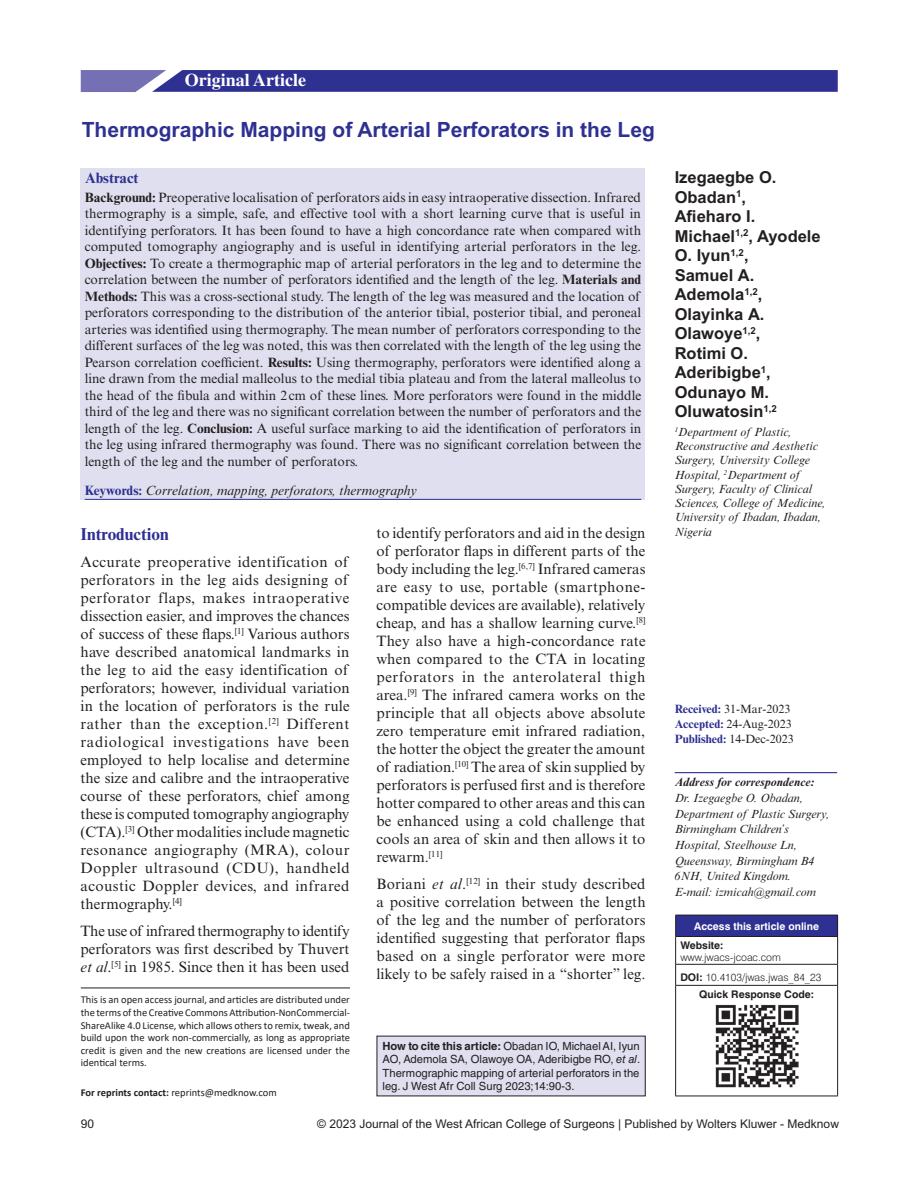
<style>
.page{position:relative;width:918px;height:1188px;background:#fff}
.page>*{position:absolute;margin:0;border:0;box-sizing:border-box;transform-origin:0 0}
.t1{font:700 21px "Arial MT Std";color:#2e3092}
.t2{font:700 18px "Times LT Std";color:#fff}
.t3{font:700 17.25px "Times New Roman MT Std";color:#2e3092}
.t4{font:700 16.5px/19.5px "Arial MT Std";color:#231f20}
.t5{font:15px/18px "Times New Roman MT Std";color:#231f20;text-align:justify}
.t6{font:700 15px "Times New Roman MT Std";color:#2e3092}
.t7{font:13.5px/16.5px "Times New Roman MT Std";color:#231f20;text-align:justify}
.t8{font:italic 13.5px "Times New Roman MT Std";color:#231f20}
.t9{font:italic 12px/14.2px "Times New Roman MT Std";color:#231f20}
.t10{font:12px "Arial MT Std";color:#231f20}
.t11{font:12px/15px "Times New Roman MT Std";color:#231f20}
.t12{font:italic 700 12px "Times New Roman MT Std";color:#231f20}
.t13{font:11.25px/13.5px "Helvetica LT Std";color:#231f20;text-align:justify}
.t14{font:10.5px/12.6px "Calibri";color:#231f20;text-align:justify}
.t15{font:300 10.5px/19.5px "Swiss 721 BT";color:#231f20}
.t16{font:700 10.5px "Swiss 721 BT";color:#231f20}
.t17{font:700 10.5px "Swiss 721 BT";color:#fff}
.s1{font-weight:700}
.s2{font-weight:700;font-style:normal;color:#2e3092}
.s3{font-style:italic}
.s4{font-weight:700;color:#2e3092}
</style>
<div class="page">
<svg style="left:81px;top:70px;width:757px;height:22px;background:#3b3c98"></svg>
<div style="left:81px;top:168px;width:564px;height:32px;background:#e0dfef"></div>
<div style="left:81px;top:179px;width:564px;height:306px;background:#e0dfef"></div>
<div style="left:81px;top:470px;width:564px;height:30px;background:#e0dfef"></div>
<hr style="left:85px;top:499px;width:556px;height:1px;background:#2e3092">
<div style="left:676px;top:915px;width:162px;height:22px;background:#2e3092"></div>
<hr style="left:675px;top:964px;width:163px;height:1px;background:#231f20">
<hr style="left:675px;top:985px;width:163px;height:1px;background:#231f20">
<hr style="left:675px;top:986px;width:1px;height:110px;background:#231f20">
<hr style="left:837px;top:986px;width:1px;height:110px;background:#231f20">
<hr style="left:675px;top:1096px;width:163px;height:1px;background:#231f20">
<hr style="left:675px;top:915px;width:163px;height:1px;background:#231f20">
<svg style="left:675px;top:915px;width:1px;height:70px"></svg>
<svg style="left:837px;top:915px;width:1px;height:70px"></svg>
<hr style="left:675px;top:936px;width:163px;height:1px;background:#231f20">
<img style="left:715px;top:1004px;width:83px;height:84px">
<hr style="left:675px;top:772px;width:162px;height:1px;background:#2e3092">
<div style="left:377px;top:1036px;width:268px;height:60px;background:#e0dfef"></div>
<hr style="left:81px;top:988px;width:269px;height:1px;background:#231f20">
<p class="t2" style="left:185px;top:70px;width:123px">Original Article</p>
<h1 class="t1" style="left:82px;top:117px;width:575px">Thermographic Mapping of Arterial Perforators in the Leg</h1>
<p class="t6" style="left:85px;top:169px;width:55px">Abstract</p>
<p class="t7" style="left:85px;top:189px;width:558px"><span class="s1">Background:</span> Preoperative localisation of perforators aids in easy intraoperative dissection. Infrared thermography is a simple, safe, and effective tool with a short learning curve that is useful in identifying perforators. It has been found to have a high concordance rate when compared with computed tomography angiography and is useful in identifying arterial perforators in the leg.<br><span class="s1">Objectives:</span> To create a thermographic map of arterial perforators in the leg and to determine the correlation between the number of perforators identified and the length of the leg. <span class="s1">Materials and Methods:</span> This was a cross-sectional study. The length of the leg was measured and the location of perforators corresponding to the distribution of the anterior tibial, posterior tibial, and peroneal arteries was identified using thermography. The mean number of perforators corresponding to the different surfaces of the leg was noted, this was then correlated with the length of the leg using the Pearson correlation coefficient. <span class="s1">Results:</span> Using thermography, perforators were identified along a line drawn from the medial malleolus to the medial tibia plateau and from the lateral malleolus to the head of the fibula and within 2cm of these lines. More perforators were found in the middle third of the leg and there was no significant correlation between the number of perforators and the length of the leg. <span class="s1">Conclusion:</span> A useful surface marking to aid the identification of perforators in the leg using infrared thermography was found. There was no significant correlation between the length of the leg and the number of perforators.</p>
<p class="t8" style="left:85px;top:483px;width:334px"><span class="s2">Keywords:</span> Correlation, mapping, perforators, thermography</p>
<p class="t3" style="left:81px;top:524px;width:90px">Introduction</p>
<p class="t5" style="left:81px;top:553px;width:271px">Accurate preoperative identification of perforators in the leg aids designing of perforator flaps, makes intraoperative dissection easier, and improves the chances of success of these flaps.<sup>[1]</sup> Various authors have described anatomical landmarks in the leg to aid the easy identification of perforators; however, individual variation in the location of perforators is the rule rather than the exception.<sup>[2]</sup> Different radiological investigations have been employed to help localise and determine the size and calibre and the intraoperative course of these perforators, chief among these is computed tomography angiography (CTA).<sup>[3]</sup> Other modalities include magnetic resonance angiography (MRA), colour Doppler ultrasound (CDU), handheld acoustic Doppler devices, and infrared thermography.<sup>[4]</sup></p>
<p class="t5" style="left:81px;top:922px;width:271px">The use of infrared thermography to identify perforators was first described by Thuvert <span class="s3">et al</span>.<sup>[5]</sup> in 1985. Since then it has been used</p>
<p class="t5" style="left:376px;top:524px;width:271px">to identify perforators and aid in the design of perforator flaps in different parts of the body including the leg.<sup>[6,7]</sup> Infrared cameras are easy to use, portable (smartphone&shy;compatible devices are available), relatively cheap, and has a shallow learning curve.<sup>[8] </sup>They also have a high-concordance rate when compared to the CTA in locating perforators in the anterolateral thigh area.<sup>[9]</sup> The infrared camera works on the principle that all objects above absolute zero temperature emit infrared radiation, the hotter the object the greater the amount of radiation.<sup>[10]</sup> The area of skin supplied by perforators is perfused first and is therefore hotter compared to other areas and this can be enhanced using a cold challenge that cools an area of skin and then allows it to rewarm.<sup>[11]</sup></p>
<p class="t5" style="left:376px;top:875px;width:271px">Boriani <span class="s3">et al</span>.<sup>[12]</sup> in their study described a positive correlation between the length of the leg and the number of perforators identified suggesting that perforator flaps based on a single perforator were more likely to be safely raised in a “shorter” leg.</p>
<p class="t14" style="left:81px;top:993px;width:271px">This is an open access journal, and articles are distributed under the terms of the Creative Commons Attribution-NonCommercial-ShareAlike 4.0 License, which allows others to remix, tweak, and build upon the work non-commercially, as long as appropriate credit is given and the new creations are licensed under the identical terms.</p>
<p class="t14" style="left:81px;top:1086px;width:198px"><span class="s1">For reprints contact:</span> reprints@medknow.com</p>
<p class="t13" style="left:383px;top:1039px;width:259px"><span class="s1">How to cite this article:</span> Obadan IO, Michael AI, Iyun AO, Ademola SA, Olawoye OA, Aderibigbe RO, <span class="s3">et al</span>.<br>Thermographic mapping of arterial perforators in the leg. J West Afr Coll Surg 2023;14:90-3.</p>
<p class="t4" style="left:675px;top:168px;width:148px">Izegaegbe O.<br>Obadan<sup>1</sup>,<br>Afieharo I.<br>Michael<sup>1,2</sup>, Ayodele<br>O. Iyun<sup>1,2</sup>,<br>Samuel A.<br>Ademola<sup>1,2</sup>,<br>Olayinka A.<br>Olawoye<sup>1,2</sup>,<br>Rotimi O.<br>Aderibigbe<sup>1</sup>,<br>Odunayo M.<br>Oluwatosin<sup>1,2</sup></p>
<p class="t9" style="left:675px;top:425px;width:152px"><sup>1</sup>Department of Plastic,<br>Reconstructive and Aesthetic<br>Surgery, University College<br>Hospital, <sup>2</sup>Department of<br>Surgery, Faculty of Clinical<br>Sciences, College of Medicine,<br>University of Ibadan, Ibadan,<br>Nigeria</p>
<p class="t11" style="left:675px;top:701px;width:121px"><span class="s4">Received:</span> 31-Mar-2023<br><span class="s4">Accepted:</span> 24-Aug-2023<br><span class="s4">Published:</span> 14-Dec-2023</p>
<p class="t12" style="left:675px;top:775px;width:141px">Address for correspondence:</p>
<p class="t9" style="left:675px;top:790px;width:156px;line-height:15.8px">Dr. Izegaegbe O. Obadan,<br>Department of Plastic Surgery,<br>Birmingham Children’s<br>Hospital, Steelhouse Ln,<br>Queensway, Birmingham B4<br>6NH, United Kingdom.<br>E-mail: izmicah@gmail.com</p>
<p class="t17" style="left:694px;top:920px;width:126px">Access this article online</p>
<p class="t16" style="left:680px;top:938px;width:45px">Website:</p>
<p class="t15" style="left:680px;top:948px;width:143px">www.jwacs-jcoac.com<br><span class="s1">DOI:</span> 10.4103/jwas.jwas_84_23</p>
<p class="t16" style="left:699px;top:988px;width:116px">Quick Response Code:</p>
<p class="t10" style="left:81px;top:1117px;width:15px">90</p>
<p class="t10" style="left:317px;top:1117px;width:523px">© 2023 Journal of the West African College of Surgeons | Published by Wolters Kluwer ‑ Medknow</p>
</div>
